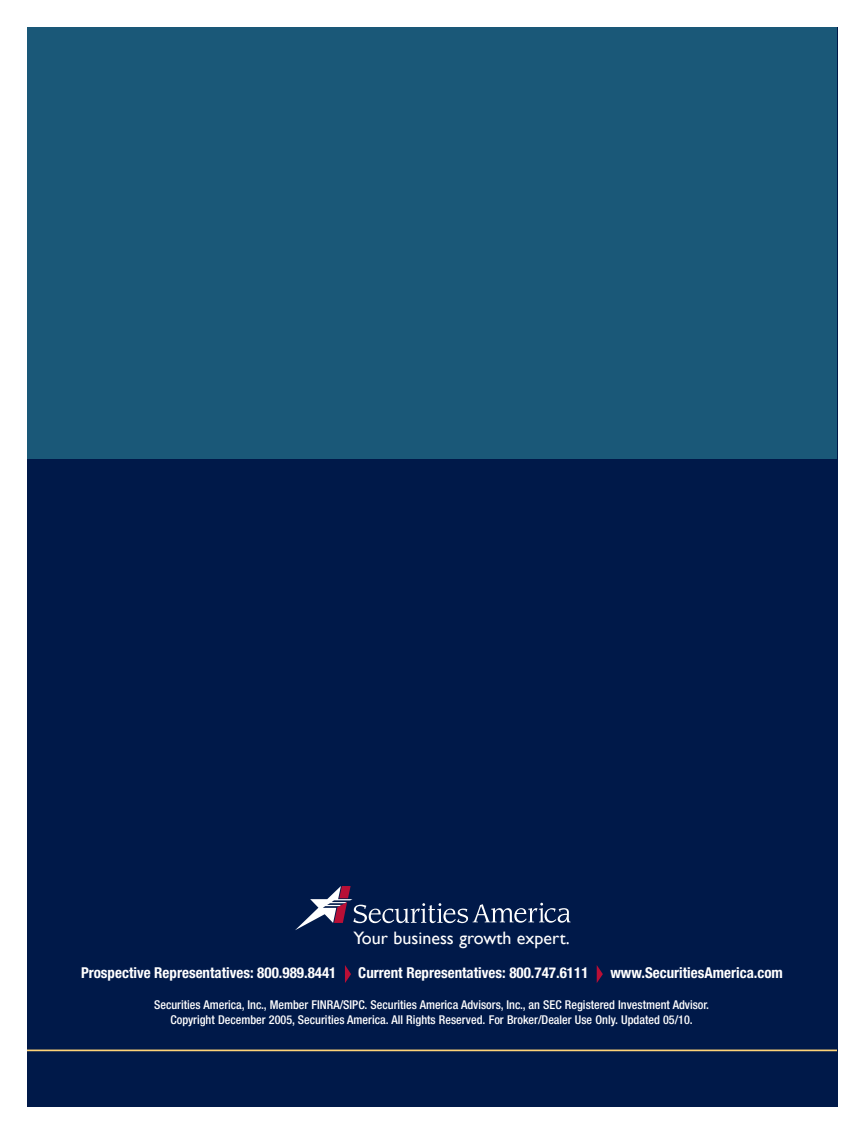
<style>
.page{position:relative;width:864px;height:1134px;background:#fff}
.page>*{position:absolute;margin:0;border:0;box-sizing:border-box;transform-origin:0 0}
.t1{font:18px "Gill Sans";color:#fff}
.t2{font:700 condensed 15px "Helvetica Neue";color:#fff}
.t3{font:500 condensed 12.15px/14.5px "Helvetica Neue";color:#fff;text-align:center}
</style>
<div class="page">
<div style="left:27px;top:27px;width:810px;height:1080px;background:#001949"></div>
<div style="left:27px;top:27px;width:810px;height:432px;background:#1a5878"></div>
<hr style="left:27px;top:1050px;width:810px;height:1px;background:#fed378">
<svg style="left:295px;top:886px;width:276px;height:44px"></svg>
<svg style="left:345px;top:965px;width:6px;height:18px"></svg>
<svg style="left:597px;top:965px;width:6px;height:18px"></svg>
<h1 class="t1" style="left:354px;top:927px;width:218px">Your business growth expert.</h1>
<p class="t2" style="left:81px;top:968px;width:257px">Prospective Representatives: 800.989.8441</p>
<p class="t2" style="left:358px;top:968px;width:232px">Current Representatives: 800.747.6111</p>
<p class="t2" style="left:610px;top:968px;width:174px">www.SecuritiesAmerica.com</p>
<p class="t3" style="left:154px;top:999px;width:557px">Securities America, Inc., Member FINRA/SIPC. Securities America Advisors, Inc., an SEC Registered Investment Advisor.<br>Copyright December 2005, Securities America. All Rights Reserved. For Broker/Dealer Use Only. Updated 05/10.</p>
</div>
